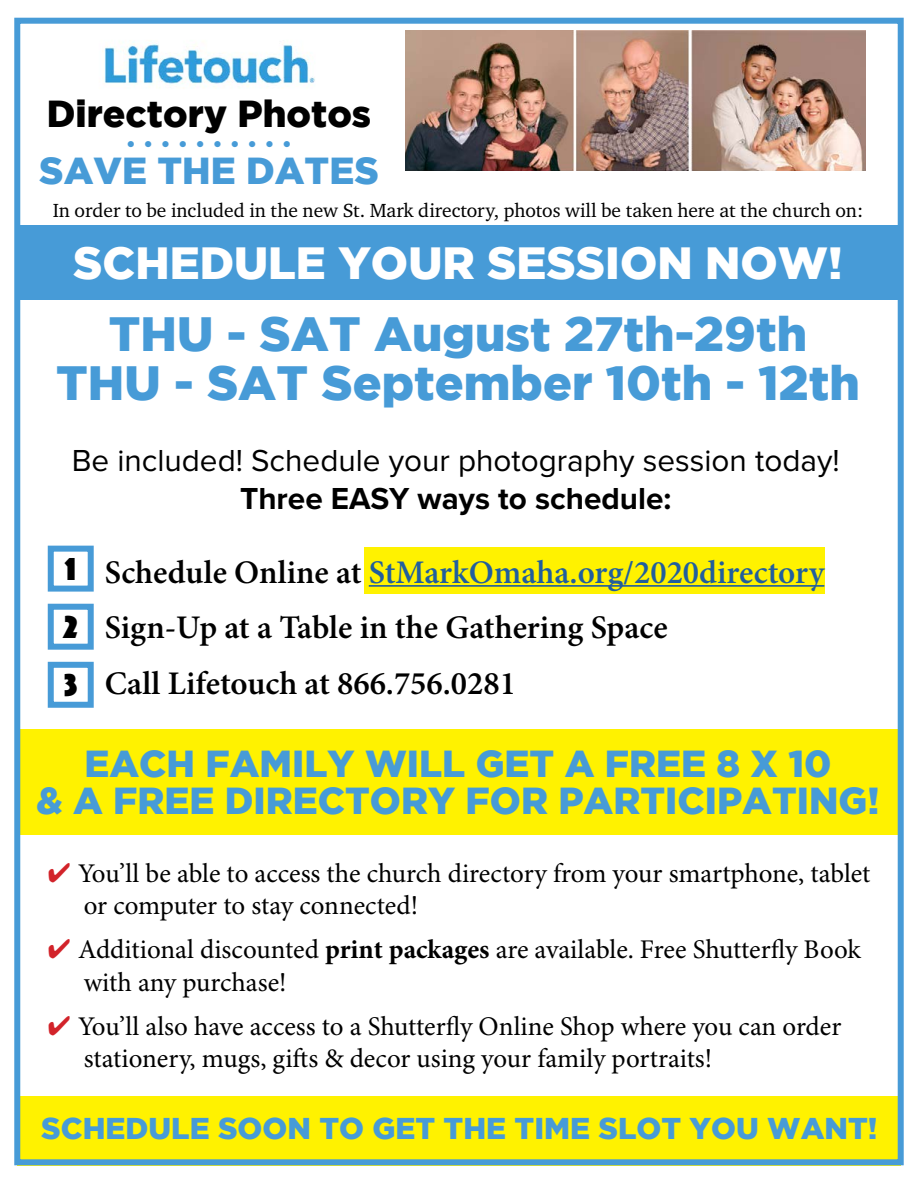
<style>
.page{position:relative;width:918px;height:1188px;background:#fff}
.page>*{position:absolute;margin:0;border:0;box-sizing:border-box;transform-origin:0 0}
.t1{font:900 48px/49.5px "Gotham";color:#479bd7;text-align:center}
.t2{font:900 45px "Gotham";color:#fff}
.t3{font:900 37.5px/37.5px "Gotham";color:#479bd7;text-align:center}
.t4{font:900 37.5px "Gotham";color:#000}
.t5{font:600 33px/55.5px "Minion Pro";color:#000}
.t6{font:33px/57.8px "Phosphate Solid";color:#000;text-align:justify}
.t7{font:31.5px "Proxima Nova";color:#000}
.t8{font:700 31.5px "Proxima Nova";color:#000}
.t9{font:900 30px "Gotham";color:#479bd7}
.t10{font:28.5px "Proxima Nova";color:#479bd7}
.t11{font:27px/32.4px "Minion Pro";letter-spacing:-.005em;color:#000}
.t12{font:19.5px "Charter ITC";color:#000}
.s1{color:#215e9e}
.s2{color:#d2232a}
.s3{font-weight:700}
</style>
<div class="page">
<div style="left:364px;top:548px;width:461px;height:46px;background:#fff200"></div>
<div style="left:17px;top:226px;width:884px;height:74px;background:#479bd7"></div>
<div style="left:17px;top:729px;width:884px;height:106px;background:#fff200"></div>
<div style="left:17px;top:1096px;width:884px;height:69px;background:#fff200"></div>
<img style="left:102px;top:40px;width:213px;height:48px">
<img style="left:405px;top:30px;width:460px;height:141px">
<div style="left:14px;top:18px;width:890px;height:1147px;border:6px solid #479bd7"></div>
<hr style="left:369px;top:585px;width:455px;height:2px;background:#215e9e">
<div style="left:48px;top:546px;width:46px;height:46px;border:6px solid #479bd7"></div>
<div style="left:48px;top:604px;width:46px;height:46px;border:6px solid #479bd7"></div>
<div style="left:48px;top:662px;width:46px;height:46px;border:6px solid #479bd7"></div>
<h3 class="t4" style="left:47px;top:92px;width:326px">Directory Photos</h3>
<p class="t10" style="left:126px;top:125px;width:168px">••••••••••</p>
<h3 class="t3" style="left:39px;top:151px;width:341px">SAVE THE DATES</h3>
<p class="t12" style="left:53px;top:198px;width:812px">In order to be included in the new St. Mark directory, photos will be taken here at the church on:</p>
<h2 class="t2" style="left:73px;top:237px;width:771px">SCHEDULE YOUR SESSION NOW!</h2>
<h1 class="t1" style="left:56px;top:308px;width:805px">THU - SAT August 27th-29th<br>THU - SAT September 10th - 12th</h1>
<p class="t7" style="left:72px;top:443px;width:770px">Be included! Schedule your photography session today!</p>
<p class="t8" style="left:240px;top:475px;width:433px">Three EASY ways to schedule:</p>
<p class="t6" style="left:64px;top:539px;width:16px">1<br>2<br>3</p>
<p class="t5" style="left:105px;top:546px;width:721px">Schedule Online at <span class="s1">StMarkOmaha.org/2020directory<br></span>Sign-Up at a Table in the Gathering Space<br>Call Lifetouch at 866.756.0281</p>
<h3 class="t3" style="left:36px;top:744px;width:845px">EACH FAMILY WILL GET A FREE 8 X 10<br>&amp; A FREE DIRECTORY FOR PARTICIPATING!</h3>
<p class="t11" style="left:84px;top:858px;width:788px;text-indent:-36px"><span class="s2">✔</span> You’ll be able to access the church directory from your smartphone, tablet or computer to stay connected!</p>
<p class="t11" style="left:84px;top:935px;width:779px;text-indent:-36px"><span class="s2">✔</span> Additional discounted <span class="s3">print packages</span> are available. Free Shutterfly Book with any purchase!</p>
<p class="t11" style="left:84px;top:1011px;width:759px;text-indent:-36px"><span class="s2">✔</span> You’ll also have access to a Shutterfly Online Shop where you can order stationery, mugs, gifts &amp; decor using your family portraits!</p>
<p class="t9" style="left:41px;top:1111px;width:838px">SCHEDULE SOON TO GET THE TIME SLOT YOU WANT!</p>
</div>
